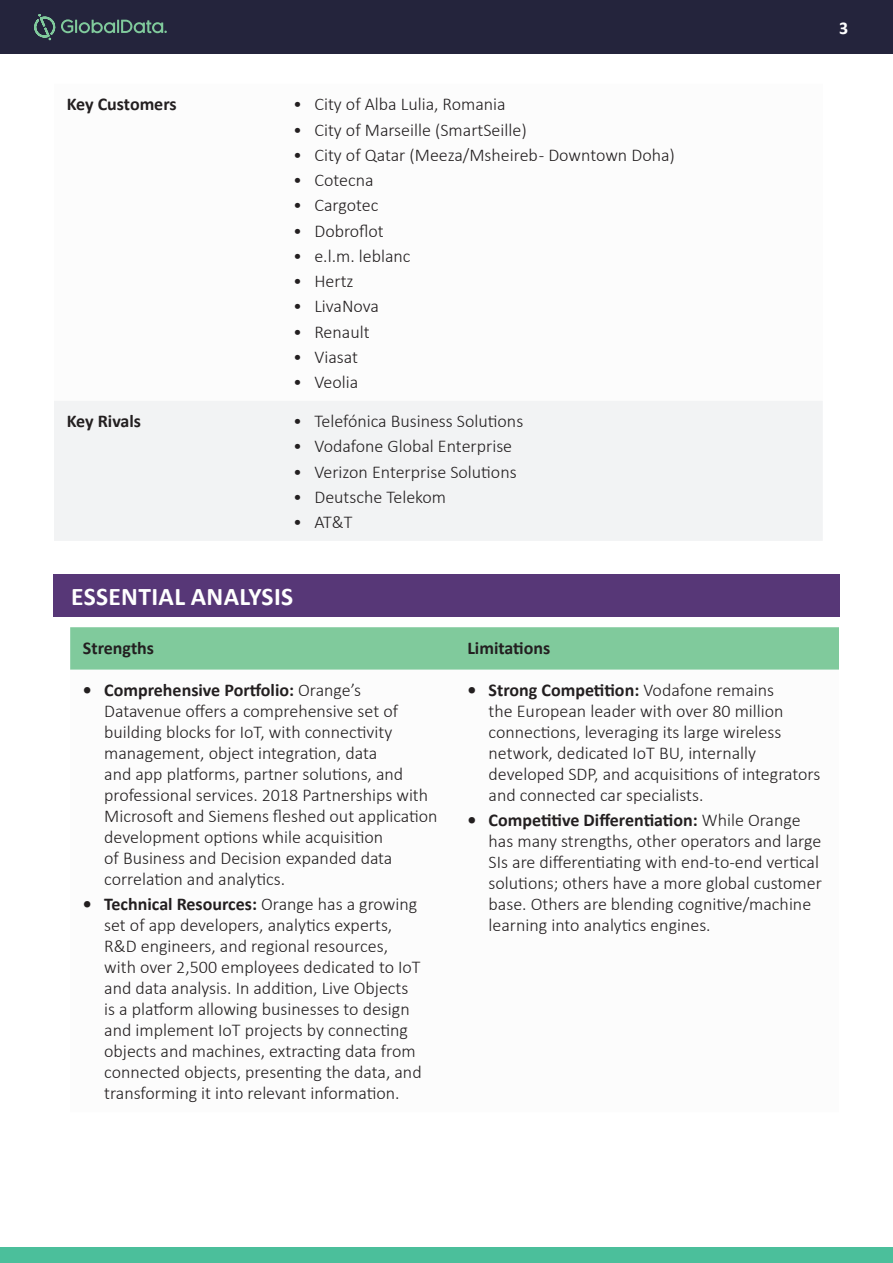
<style>
.page{position:relative;width:893px;height:1263px;background:#fff}
.page>*{position:absolute;margin:0;border:0;box-sizing:border-box;transform-origin:0 0}
.t1{font:700 25.5px "Calibri";letter-spacing:.015em;color:#fff}
.t2{font:300 18px/21px "Calibri";color:#231f20}
.Body{font:700 18px "Calibri";color:#231f20}
.t3{font:700 18px "Calibri";color:#fff}
.s1{font-weight:700}
</style>
<div class="page">
<div style="left:0;top:1247px;width:893px;height:16px;background:#4bbf9b"></div>
<div style="left:0;top:0;width:893px;height:54px;background:#24243c"></div>
<svg style="left:34px;top:14px;width:133px;height:26px"></svg>
<div style="left:53px;top:575px;width:786px;height:42px;background:#573777"></div>
<div style="left:54px;top:401px;width:769px;height:140px;background:#f2f3f4"></div>
<div style="left:70px;top:627px;width:769px;height:43px;background:#80ca9c"></div>
<p class="t3" style="left:839px;top:15px;width:11px">3</p>
<p class="Body" style="left:67px;top:92px;width:111px">Key Customers</p>
<p class="t2" style="left:293px;top:94px;width:214px">• City of Alba Lulia, Romania</p>
<p class="t2" style="left:293px;top:119px;width:235px">• City of Marseille (SmartSeille)</p>
<p class="t2" style="left:293px;top:144px;width:383px">• City of Qatar (Meeza/Msheireb - Downtown Doha)</p>
<p class="t2" style="left:293px;top:169px;width:82px">• Cotecna</p>
<p class="t2" style="left:293px;top:195px;width:87px">• Cargotec</p>
<p class="t2" style="left:293px;top:220px;width:92px">• Dobroflot</p>
<p class="t2" style="left:293px;top:245px;width:119px">• e.l.m. leblanc</p>
<p class="t2" style="left:293px;top:270px;width:62px">• Hertz</p>
<p class="t2" style="left:293px;top:296px;width:87px">• LivaNova</p>
<p class="t2" style="left:293px;top:321px;width:78px">• Renault</p>
<p class="t2" style="left:293px;top:346px;width:66px">• Viasat</p>
<p class="t2" style="left:293px;top:371px;width:67px">• Veolia</p>
<p class="Body" style="left:67px;top:408px;width:76px">Key Rivals</p>
<p class="t2" style="left:293px;top:410px;width:232px">• Telefónica Business Solutions</p>
<p class="t2" style="left:293px;top:436px;width:221px">• Vodafone Global Enterprise</p>
<p class="t2" style="left:293px;top:461px;width:225px">• Verizon Enterprise Solutions</p>
<p class="t2" style="left:293px;top:486px;width:155px">• Deutsche Telekom</p>
<p class="t2" style="left:293px;top:511px;width:61px">• AT&amp;T</p>
<p class="t1" style="left:71px;top:579px;width:224px">ESSENTIAL ANALYSIS</p>
<p class="Body" style="left:83px;top:635px;width:73px">Strengths</p>
<p class="Body" style="left:467px;top:635px;width:84px">Limitations</p>
<p class="t2" style="left:104px;top:679px;width:335px;text-indent:-21px"><span class="s1">• Comprehensive Portfolio:</span> Orange’s Datavenue offers a comprehensive set of building blocks for IoT, with connectivity management, object integration, data<br>and app platforms, partner solutions, and professional services. 2018 Partnerships with Microsoft and Siemens fleshed out application development options while acquisition<br>of Business and Decision expanded data correlation and analytics.</p>
<p class="t2" style="left:104px;top:894px;width:319px;text-indent:-21px"><span class="s1">• Technical Resources:</span> Orange has a growing set of app developers, analytics experts, R&amp;D engineers, and regional resources, with over 2,500 employees dedicated to IoT and data analysis. In addition, Live Objects is a platform allowing businesses to design and implement IoT projects by connecting objects and machines, extracting data from connected objects, presenting the data, and transforming it into relevant information.</p>
<p class="t2" style="left:489px;top:679px;width:333px;text-indent:-21px"><span class="s1">• Strong Competition:</span> Vodafone remains<br>the European leader with over 80 million connections, leveraging its large wireless network, dedicated IoT BU, internally developed SDP, and acquisitions of integrators and connected car specialists.</p>
<p class="t2" style="left:489px;top:810px;width:335px;text-indent:-21px"><span class="s1">• Competitive Differentiation:</span> While Orange has many strengths, other operators and large SIs are differentiating with end-to-end vertical solutions; others have a more global customer base. Others are blending cognitive/machine learning into analytics engines.</p>
</div>
